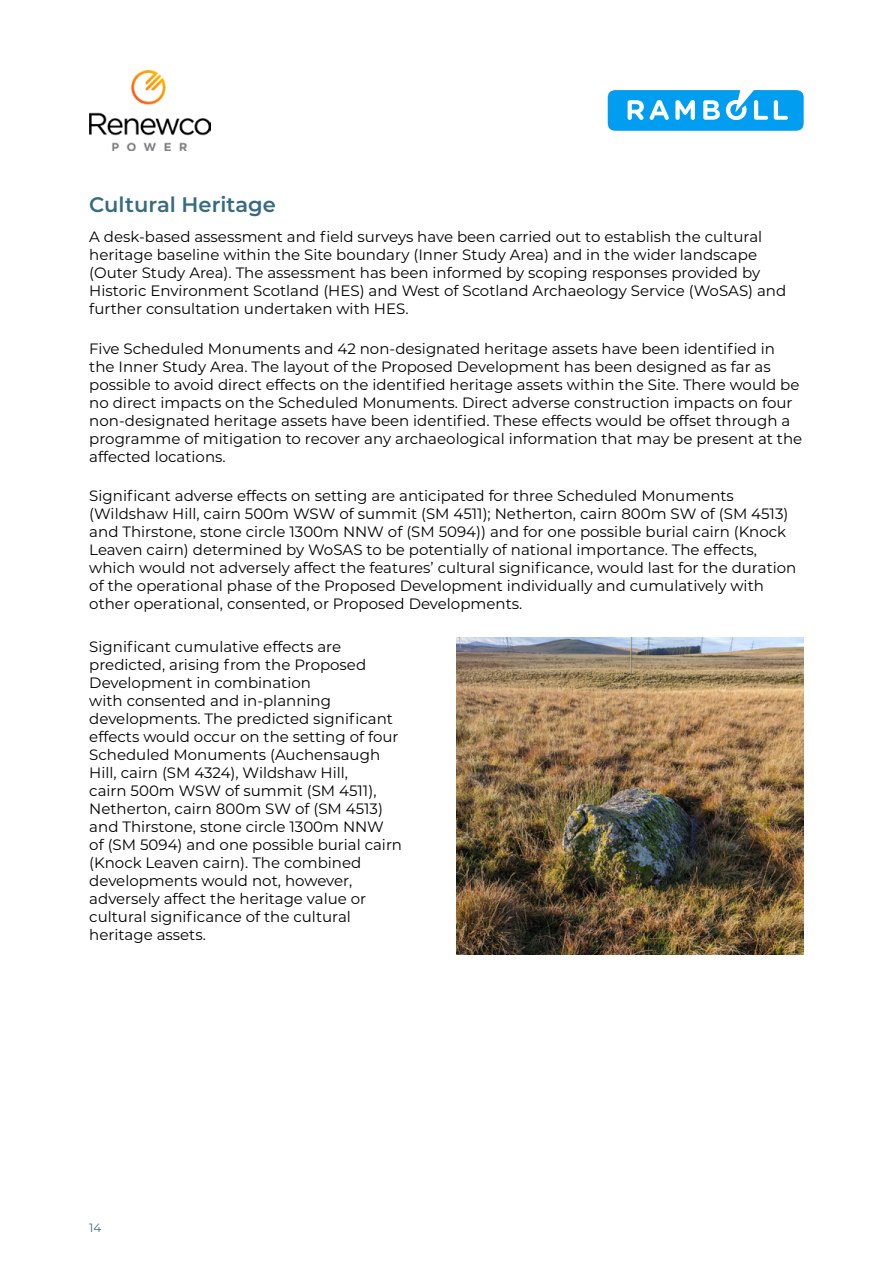
<style>
.page{position:relative;width:893px;height:1263px;background:#fff}
.page>*{position:absolute;margin:0;border:0;box-sizing:border-box;transform-origin:0 0}
.Heading_2{font:600 21px "Montserrat";color:#376b82}
.Body{font:15px/18px "Montserrat";color:#000}
.t1{font:12px "Montserrat";color:#376b82}
</style>
<div class="page">
<img style="left:89px;top:70px;width:122px;height:81px">
<svg style="left:608px;top:90px;width:196px;height:41px"></svg>
<img style="left:456px;top:638px;width:348px;height:317px">
<h2 class="Heading_2" style="left:89px;top:189px;width:188px">Cultural Heritage</h2>
<p class="Body" style="left:89px;top:228px;width:698px">A desk-based assessment and field surveys have been carried out to establish the cultural heritage baseline within the Site boundary (Inner Study Area) and in the wider landscape (Outer Study Area). The assessment has been informed by scoping responses provided by Historic Environment Scotland (HES) and West of Scotland Archaeology Service (WoSAS) and further consultation undertaken with HES.</p>
<p class="Body" style="left:89px;top:339px;width:714px">Five Scheduled Monuments and 42 non-designated heritage assets have been identified in the Inner Study Area. The layout of the Proposed Development has been designed as far as possible to avoid direct effects on the identified heritage assets within the Site. There would be no direct impacts on the Scheduled Monuments. Direct adverse construction impacts on four non-designated heritage assets have been identified. These effects would be offset through a programme of mitigation to recover any archaeological information that may be present at the affected locations.</p>
<p class="Body" style="left:89px;top:486px;width:709px">Significant adverse effects on setting are anticipated for three Scheduled Monuments (Wildshaw Hill, cairn 500m WSW of summit (SM 4511); Netherton, cairn 800m SW of (SM 4513) and Thirstone, stone circle 1300m NNW of (SM 5094)) and for one possible burial cairn (Knock Leaven cairn) determined by WoSAS to be potentially of national importance. The effects, which would not adversely affect the features’ cultural significance, would last for the duration of the operational phase of the Proposed Development individually and cumulatively with other operational, consented, or Proposed Developments.</p>
<p class="Body" style="left:89px;top:637px;width:314px">Significant cumulative effects are predicted, arising from the Proposed Development in combination<br>with consented and in-planning developments. The predicted significant effects would occur on the setting of four Scheduled Monuments (Auchensaugh Hill, cairn (SM 4324), Wildshaw Hill,<br>cairn 500m WSW of summit (SM 4511), Netherton, cairn 800m SW of (SM 4513) and Thirstone, stone circle 1300m NNW of (SM 5094) and one possible burial cairn (Knock Leaven cairn). The combined developments would not, however, adversely affect the heritage value or cultural significance of the cultural heritage assets.</p>
<p class="t1" style="left:89px;top:1219px;width:14px">14</p>
</div>
